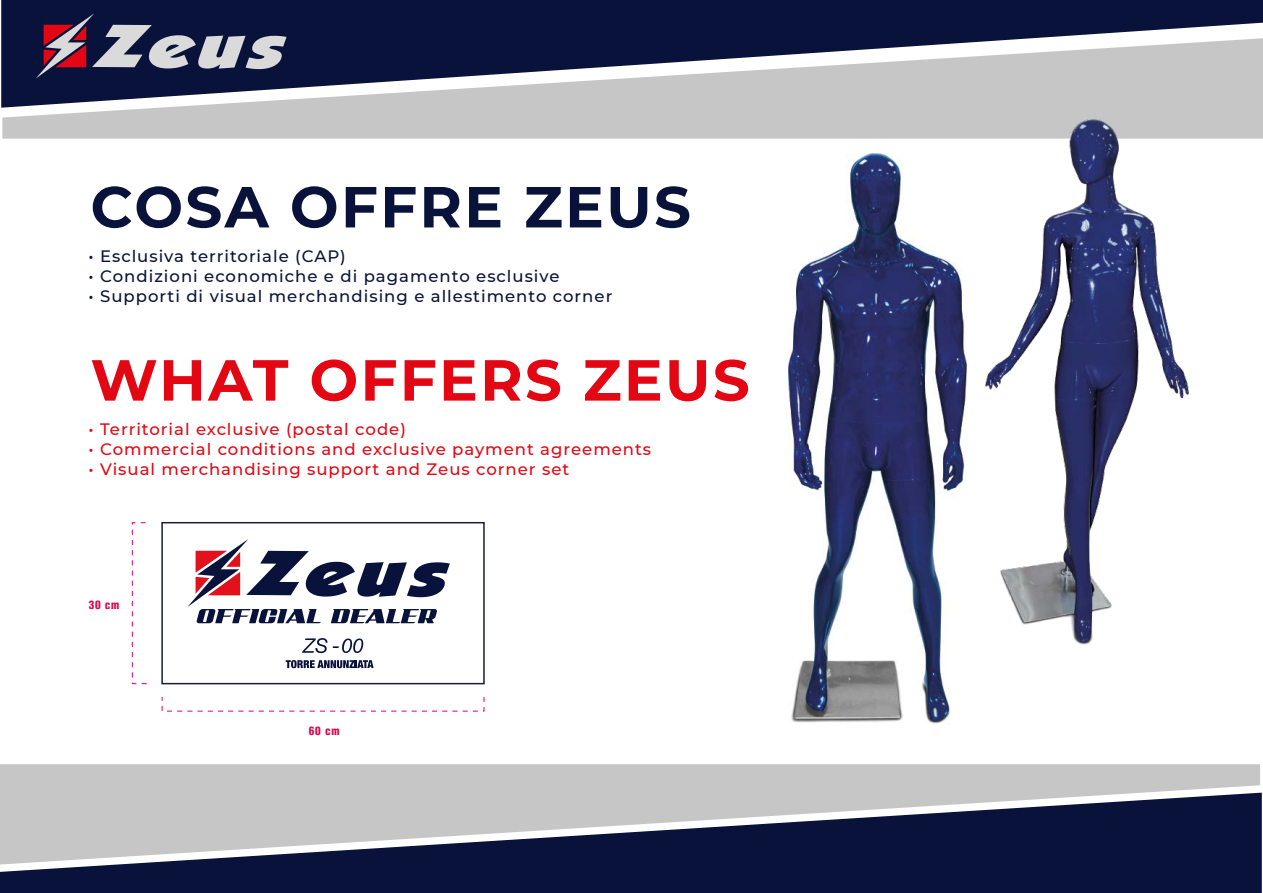
<style>
.page{position:relative;width:1263px;height:893px;background:#fff}
.page>*{position:absolute;margin:0;border:0;box-sizing:border-box;transform-origin:0 0}
.t1{font:700 57.75px "Montserrat";letter-spacing:.04em;color:#e30613}
.t2{font:700 57.75px "Montserrat";letter-spacing:.04em;color:#09123a}
.t3{font:500 16.5px "Montserrat";letter-spacing:.06em;color:#e30613}
.t4{font:500 16.5px "Montserrat";letter-spacing:.06em;color:#09123a}
.t5{font:900 condensed 11.25px "Helvetica";letter-spacing:.06em;color:#d60b52}
</style>
<div class="page">
<div style="left:161px;top:522px;width:324px;height:162px;border:2px solid #191d39"></div>
<svg style="left:187px;top:539px;width:263px;height:84px"></svg>
<svg style="left:302px;top:638px;width:25px;height:15px"></svg>
<svg style="left:333px;top:638px;width:30px;height:15px"></svg>
<svg style="left:286px;top:660px;width:88px;height:8px"></svg>
<img style="left:788px;top:153px;width:178px;height:571px">
<div style="left:2px;top:108px;width:1261px;height:31px;background:#c6c6c6"></div>
<svg style="left:1px;top:0;width:1262px;height:108px;background:#656a80"></svg>
<svg style="left:36px;top:13px;width:251px;height:66px;background:#524c67"></svg>
<img style="left:985px;top:120px;width:203px;height:525px">
<div style="left:0;top:793px;width:1262px;height:100px;background:#09123a"></div>
<svg style="left:0;top:764px;width:1260px;height:100px;background:#8d909d"></svg>
<h1 class="t2" style="left:90px;top:165px;width:602px">COSA OFFRE ZEUS</h1>
<p class="t4" style="left:89px;top:245px;width:259px">• Esclusiva territoriale (CAP)</p>
<p class="t4" style="left:89px;top:265px;width:472px">• Condizioni economiche e di pagamento esclusive</p>
<p class="t4" style="left:89px;top:285px;width:525px">• Supporti di visual merchandising e allestimento corner</p>
<h1 class="t1" style="left:90px;top:338px;width:661px">WHAT OFFERS ZEUS</h1>
<p class="t3" style="left:89px;top:418px;width:319px">• Territorial exclusive (postal code)</p>
<p class="t3" style="left:89px;top:438px;width:564px">• Commercial conditions and exclusive payment agreements</p>
<p class="t3" style="left:89px;top:457px;width:482px">• Visual merchandising support and Zeus corner set</p>
<p class="t5" style="left:89px;top:598px;width:32px">30 cm</p>
<p class="t5" style="left:309px;top:723px;width:32px">60 cm</p>
</div>
